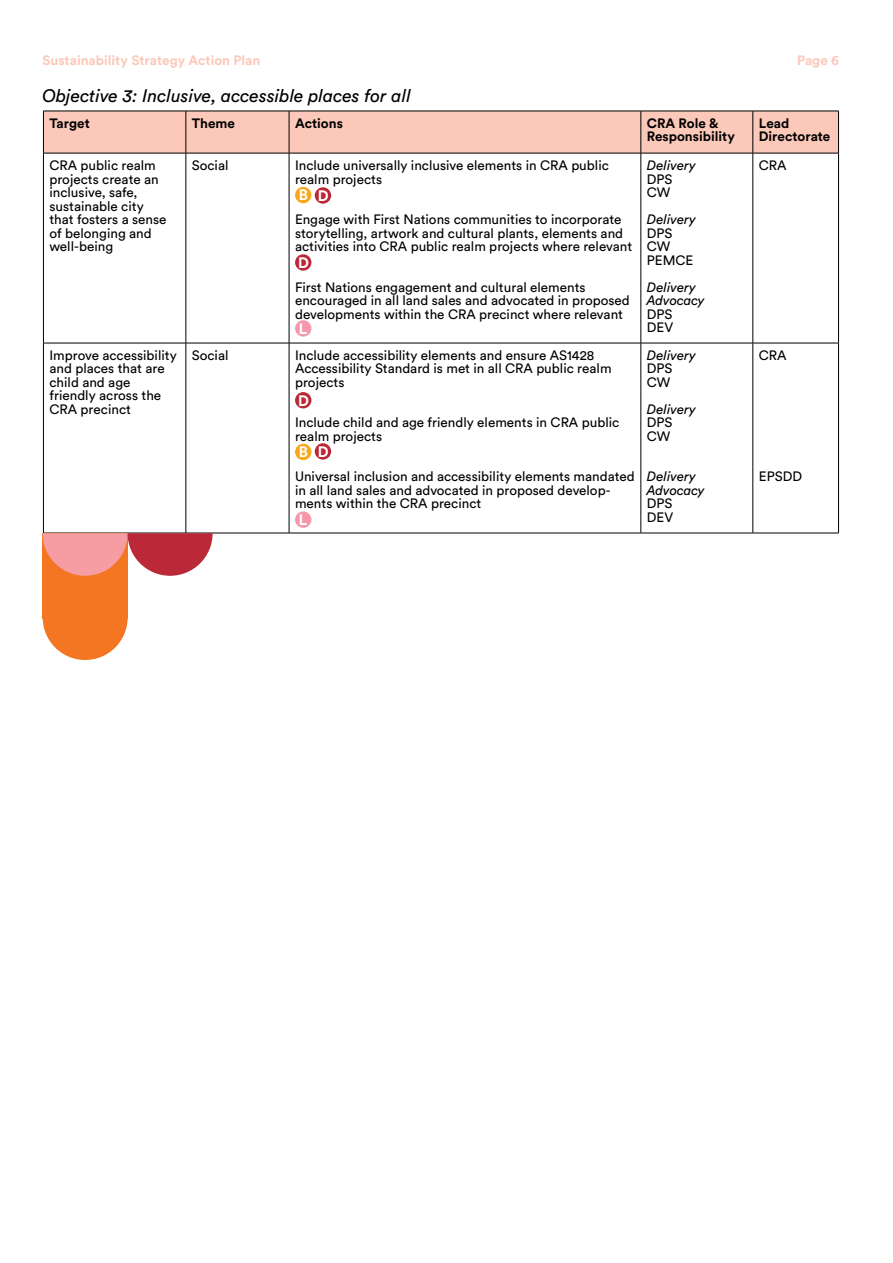
<style>
.page{position:relative;width:893px;height:1263px;background:#fff}
.page>*{position:absolute;margin:0;border:0;box-sizing:border-box;transform-origin:0 0}
.t1{font:italic 18px "Circular Std";color:#000}
.t2{font:700 15px "Circular Std";color:#fff}
.t3{font:13.5px/13.5px "Circular Std";color:#000}
.t4{font:italic 13.5px/13.5px "Circular Std";color:#000}
.t5{font:700 13.5px/13.5px "Circular Std";color:#000}
.t6{font:700 13.5px "Circular Std";color:#fbc8b9}
</style>
<div class="page">
<div style="left:44px;top:112px;width:794px;height:41px;background:#fbc8b9"></div>
<hr style="left:43px;top:111px;width:143px;height:1px;background:#000">
<hr style="left:43px;top:111px;width:1px;height:42px;background:#000">
<hr style="left:186px;top:111px;width:103px;height:1px;background:#000">
<hr style="left:186px;top:111px;width:1px;height:42px;background:#000">
<hr style="left:289px;top:111px;width:352px;height:1px;background:#000">
<hr style="left:289px;top:111px;width:1px;height:42px;background:#000">
<hr style="left:641px;top:111px;width:112px;height:1px;background:#000">
<hr style="left:641px;top:111px;width:1px;height:42px;background:#000">
<hr style="left:753px;top:111px;width:86px;height:1px;background:#000">
<hr style="left:753px;top:111px;width:1px;height:42px;background:#000">
<hr style="left:838px;top:111px;width:1px;height:42px;background:#000">
<hr style="left:43px;top:153px;width:143px;height:1px;background:#000">
<hr style="left:43px;top:153px;width:1px;height:190px;background:#000">
<hr style="left:186px;top:153px;width:103px;height:1px;background:#000">
<hr style="left:186px;top:153px;width:1px;height:190px;background:#000">
<hr style="left:289px;top:153px;width:352px;height:1px;background:#000">
<hr style="left:289px;top:153px;width:1px;height:190px;background:#000">
<hr style="left:641px;top:153px;width:112px;height:1px;background:#000">
<hr style="left:641px;top:153px;width:1px;height:190px;background:#000">
<hr style="left:753px;top:153px;width:86px;height:1px;background:#000">
<hr style="left:753px;top:153px;width:1px;height:190px;background:#000">
<hr style="left:838px;top:153px;width:1px;height:190px;background:#000">
<hr style="left:43px;top:343px;width:143px;height:1px;background:#000">
<hr style="left:43px;top:343px;width:1px;height:190px;background:#000">
<hr style="left:186px;top:343px;width:103px;height:1px;background:#000">
<hr style="left:186px;top:343px;width:1px;height:190px;background:#000">
<hr style="left:289px;top:343px;width:352px;height:1px;background:#000">
<hr style="left:289px;top:343px;width:1px;height:190px;background:#000">
<hr style="left:641px;top:343px;width:112px;height:1px;background:#000">
<hr style="left:641px;top:343px;width:1px;height:190px;background:#000">
<hr style="left:753px;top:343px;width:86px;height:1px;background:#000">
<hr style="left:753px;top:343px;width:1px;height:190px;background:#000">
<hr style="left:838px;top:343px;width:1px;height:190px;background:#000">
<hr style="left:186px;top:533px;width:103px;height:1px;background:#000">
<hr style="left:289px;top:533px;width:352px;height:1px;background:#000">
<hr style="left:641px;top:533px;width:112px;height:1px;background:#000">
<hr style="left:753px;top:533px;width:86px;height:1px;background:#000">
<div style="left:295px;top:187px;width:16px;height:16px;background:#faa61a;border-radius:50%"></div>
<div style="left:315px;top:187px;width:16px;height:17px;background:#bb2837;border-radius:50%"></div>
<div style="left:295px;top:254px;width:16px;height:17px;background:#bb2837;border-radius:50%"></div>
<div style="left:295px;top:320px;width:16px;height:17px;background:#f598aa;border-radius:50%"></div>
<div style="left:295px;top:392px;width:16px;height:16px;background:#bb2837;border-radius:50%"></div>
<div style="left:295px;top:444px;width:16px;height:16px;background:#faa61a;border-radius:50%"></div>
<div style="left:315px;top:443px;width:16px;height:17px;background:#bb2837;border-radius:50%"></div>
<div style="left:295px;top:511px;width:16px;height:17px;background:#f598aa;border-radius:50%"></div>
<div style="left:43px;top:533px;width:85px;height:85px;background:#f47522"></div>
<svg style="left:43px;top:618px;width:85px;height:42px"></svg>
<svg style="left:43px;top:533px;width:170px;height:43px"></svg>
<p class="t6" style="left:43px;top:51px;width:219px">Sustainability Strategy Action Plan</p>
<h1 class="t1" style="left:43px;top:85px;width:370px">Objective 3: Inclusive, accessible places for all</h1>
<p class="t6" style="left:797px;top:51px;width:43px">Page 6</p>
<p class="t5" style="left:49px;top:116px;width:42px">Target</p>
<p class="t5" style="left:192px;top:116px;width:45px">Theme</p>
<p class="t5" style="left:295px;top:116px;width:49px">Actions</p>
<p class="t5" style="left:647px;top:116px;width:90px">CRA Role &amp;<br>Responsibility</p>
<p class="t5" style="left:759px;top:116px;width:73px">Lead<br>Directorate</p>
<p class="t3" style="left:49px;top:158px;width:118px">CRA public realm projects create an inclusive, safe, sustainable city that fosters a sense of belonging and well-being</p>
<p class="t3" style="left:192px;top:158px;width:38px">Social</p>
<p class="t3" style="left:295px;top:158px;width:315px">Include universally inclusive elements in CRA public realm projects</p>
<p class="t4" style="left:647px;top:158px;width:51px">Delivery</p>
<p class="t3" style="left:647px;top:172px;width:27px">DPS<br>CW</p>
<p class="t4" style="left:647px;top:212px;width:51px">Delivery</p>
<p class="t3" style="left:647px;top:226px;width:48px">DPS<br>CW<br>PEMCE</p>
<p class="t4" style="left:647px;top:280px;width:59px">Delivery<br>Advocacy</p>
<p class="t3" style="left:647px;top:307px;width:28px">DPS<br>DEV</p>
<p class="t3" style="left:759px;top:158px;width:29px">CRA</p>
<p class="t2" style="left:299px;top:186px;width:31px">B D</p>
<p class="t3" style="left:295px;top:212px;width:339px">Engage with First Nations communities to incorporate storytelling, artwork and cultural plants, elements and activities into CRA public realm projects where relevant</p>
<p class="t2" style="left:298px;top:253px;width:12px">D</p>
<p class="t3" style="left:295px;top:280px;width:336px">First Nations engagement and cultural elements encouraged in all land sales and advocated in proposed developments within the CRA precinct where relevant</p>
<p class="t2" style="left:299px;top:319px;width:10px">L</p>
<p class="t3" style="left:49px;top:348px;width:129px">Improve accessibility and places that are child and age friendly across the<br>CRA precinct</p>
<p class="t3" style="left:192px;top:348px;width:38px">Social</p>
<p class="t3" style="left:295px;top:348px;width:318px">Include accessibility elements and ensure AS1428<br>Accessibility Standard is met in all CRA public realm projects</p>
<p class="t2" style="left:298px;top:391px;width:12px">D</p>
<p class="t3" style="left:295px;top:416px;width:326px">Include child and age friendly elements in CRA public realm projects</p>
<p class="t2" style="left:299px;top:442px;width:31px">B D</p>
<p class="t3" style="left:295px;top:470px;width:341px">Universal inclusion and accessibility elements mandated in all land sales and advocated in proposed develop&shy;ments within the CRA precinct</p>
<p class="t2" style="left:299px;top:510px;width:10px">L</p>
<p class="t4" style="left:647px;top:348px;width:51px">Delivery</p>
<p class="t3" style="left:647px;top:362px;width:27px">DPS<br>CW</p>
<p class="t4" style="left:647px;top:402px;width:51px">Delivery</p>
<p class="t3" style="left:647px;top:416px;width:27px">DPS<br>CW</p>
<p class="t4" style="left:647px;top:470px;width:59px">Delivery<br>Advocacy</p>
<p class="t3" style="left:647px;top:497px;width:28px">DPS<br>DEV</p>
<p class="t3" style="left:759px;top:348px;width:29px">CRA</p>
<p class="t3" style="left:759px;top:470px;width:45px">EPSDD</p>
</div>
